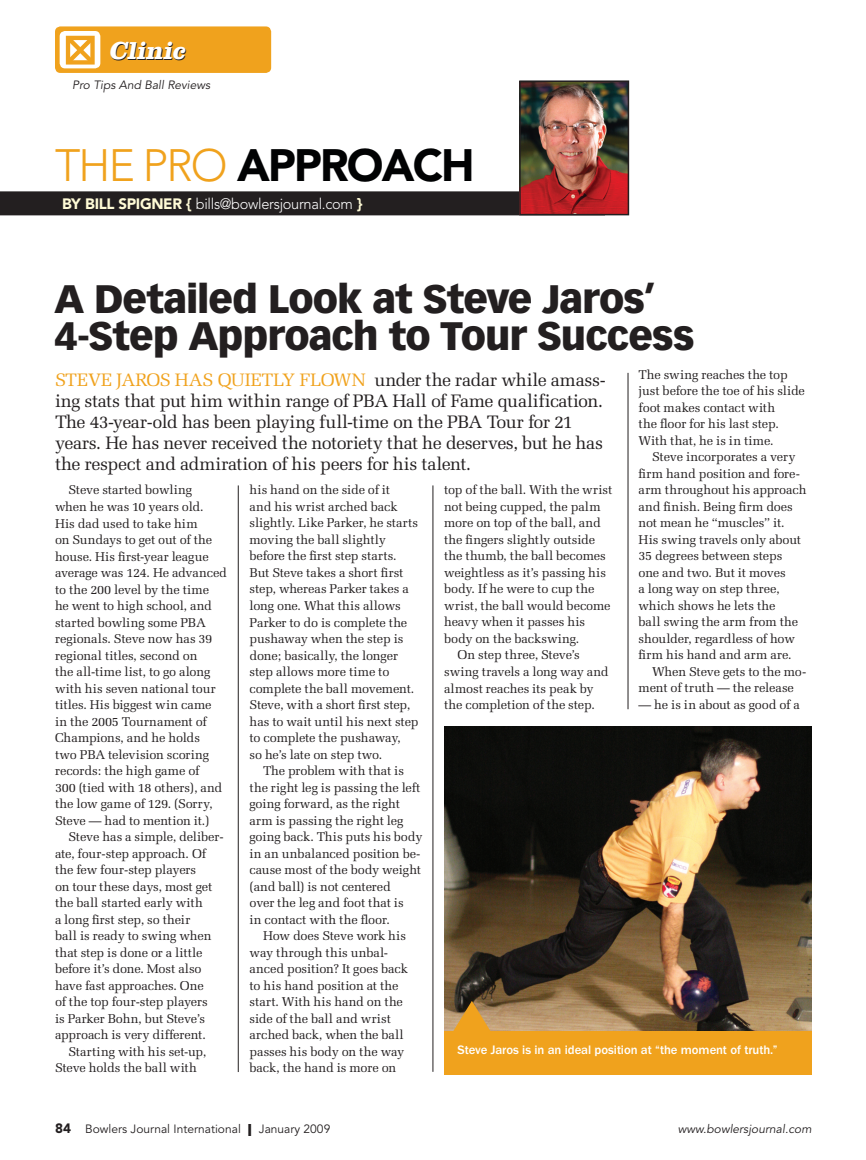
<style>
.page{position:relative;width:866px;height:1160px;background:#fff}
.page>*{position:absolute;margin:0;border:0;box-sizing:border-box;transform-origin:0 0}
.t1{font:900 45px "Avenir";letter-spacing:-.04em;color:#010203}
.t2{font:900 39px/37.5px "Vectora LH";letter-spacing:-.025em;color:#231f20}
.t3{font:italic 700 25.5px "Clarendon";color:#fff}
.t4{font:18px/21px "Melior";letter-spacing:-.025em;color:#231f20}
.t5{font:300 15px "Avenir";letter-spacing:-.02em;color:#fff}
.t6{font:12.75px/16.5px "Melior";letter-spacing:-.01em;color:#231f20}
.t7{font:500 12.75px "Franklin Gothic";letter-spacing:-.005em;color:#fff}
.t8{font:italic 12px "Avenir";color:#231f20}
.t9{font:12px "Avenir";color:#231f20}
.s1{font-weight:300;color:#f0a21d}
.s2{font-weight:900;color:#fffbd6}
.s3{color:#f0a21d}
.s4{font-weight:900;font-size:13.5px}
.s5{font-weight:900}
</style>
<div class="page">
<hr style="left:238px;top:485px;width:1px;height:587px;background:#231f20">
<hr style="left:432px;top:485px;width:1px;height:587px;background:#231f20">
<hr style="left:627px;top:373px;width:1px;height:336px;background:#231f20">
<div style="left:0;top:191px;width:605px;height:24px;background:#231f20"></div>
<img style="left:522px;top:83px;width:104px;height:129px">
<div style="left:519px;top:80px;width:110px;height:135px;border:2px solid #231f20"></div>
<img style="left:444px;top:726px;width:367px;height:349px">
<div style="left:444px;top:1031px;width:367px;height:43px;background:#f0a21d"></div>
<svg style="left:452px;top:1001px;width:39px;height:30px"></svg>
<div style="left:55px;top:26px;width:216px;height:47px;background:#f0a21d;border-radius:5px"></div>
<div style="left:60px;top:31px;width:40px;height:37px;background:#fff;border-radius:5px"></div>
<svg style="left:62px;top:35px;width:36px;height:33px"></svg>
<h3 class="t3" style="left:108px;top:42px;width:82px">Clinic</h3>
<p class="t8" style="left:72px;top:80px;width:139px">Pro Tips And Ball Reviews</p>
<h1 class="t1" style="left:55px;top:147px;width:421px"><span class="s1">THE PRO</span> APPROACH</h1>
<p class="t5" style="left:62px;top:197px;width:302px"><span class="s2">BY BILL SPIGNER {</span> bills@bowlersjournal.com <span class="s2">}</span></p>
<h2 class="t2" style="left:54px;top:283px;width:641px">A Detailed Look at Steve Jaros’<br>4-Step Approach to Tour Success</h2>
<p class="t6" style="left:638px;top:368px;width:168px">The swing reaches the top just before the toe of his slide foot makes contact with<br>the floor for his last step.<br>With that, he is in time.</p>
<p class="t6" style="left:638px;top:450px;width:169px;text-indent:13px">Steve incorporates a very firm hand position and fore&shy;arm throughout his approach and finish. Being firm does not mean he “muscles” it.<br>His swing travels only about<br>35 degrees between steps<br>one and two. But it moves<br>a long way on step three, which shows he lets the<br>ball swing the arm from the shoulder, regardless of how firm his hand and arm are.</p>
<p class="t6" style="left:638px;top:665px;width:169px;text-indent:13px">When Steve gets to the mo&shy;ment of truth — the release</p>
<p class="t6" style="left:638px;top:698px;width:163px">— he is in about as good of a</p>
<p class="t4" style="left:55px;top:371px;width:552px"><span class="s3">STEVE JAROS HAS QUIETLY FLOWN</span> under the radar while amass&shy;ing stats that put him within range of PBA Hall of Fame qualification.<br>The 43-year-old has been playing full-time on the PBA Tour for 21 years. He has never received the notoriety that he deserves, but he has the respect and admiration of his peers for his talent.</p>
<p class="t6" style="left:444px;top:483px;width:170px">top of the ball. With the wrist</p>
<p class="t6" style="left:444px;top:500px;width:158px">not being cupped, the palm</p>
<p class="t6" style="left:444px;top:516px;width:158px">more on top of the ball, and</p>
<p class="t6" style="left:444px;top:533px;width:153px">the fingers slightly outside</p>
<p class="t6" style="left:444px;top:549px;width:163px">the thumb, the ball becomes</p>
<p class="t6" style="left:444px;top:566px;width:163px">weightless as it’s passing his</p>
<p class="t6" style="left:444px;top:582px;width:152px">body. If he were to cup the</p>
<p class="t6" style="left:444px;top:599px;width:168px">wrist, the ball would become</p>
<p class="t6" style="left:444px;top:615px;width:143px">heavy when it passes his</p>
<p class="t6" style="left:444px;top:632px;width:137px">body on the backswing.</p>
<p class="t6" style="left:457px;top:648px;width:124px">On step three, Steve’s</p>
<p class="t6" style="left:444px;top:665px;width:166px">swing travels a long way and</p>
<p class="t6" style="left:444px;top:681px;width:151px">almost reaches its peak by</p>
<p class="t6" style="left:444px;top:698px;width:152px">the completion of the step.</p>
<p class="t6" style="left:249px;top:483px;width:171px">his hand on the side of it<br>and his wrist arched back slightly. Like Parker, he starts moving the ball slightly before the first step starts.<br>But Steve takes a short first step, whereas Parker takes a long one. What this allows<br>Parker to do is complete the pushaway when the step is done; basically, the longer step allows more time to complete the ball movement.<br>Steve, with a short first step, has to wait until his next step to complete the pushaway,<br>so he’s late on step two.</p>
<p class="t6" style="left:249px;top:764px;width:174px;text-indent:13px">The problem with that is the right leg is passing the left going forward, as the right arm is passing the right leg going back. This puts his body in an unbalanced position be&shy;cause most of the body weight (and ball) is not centered<br>over the leg and foot that is<br>in contact with the floor.</p>
<p class="t6" style="left:249px;top:929px;width:160px;text-indent:13px">How does Steve work his way through this unbal&shy;anced position? It goes back to his hand position at the start. With his hand on the side of the ball and wrist arched back, when the ball passes his body on the way back, the hand is more on</p>
<p class="t6" style="left:55px;top:483px;width:173px;text-indent:13px">Steve started bowling when he was 10 years old.<br>His dad used to take him<br>on Sundays to get out of the house. His first-year league average was 124. He advanced to the 200 level by the time<br>he went to high school, and started bowling some PBA regionals. Steve now has 39 regional titles, second on<br>the all-time list, to go along with his seven national tour titles. His biggest win came<br>in the 2005 Tournament of<br>Champions, and he holds<br>two PBA television scoring records: the high game of<br>300 (tied with 18 others), and the low game of 129. (Sorry,<br>Steve — had to mention it.)</p>
<p class="t6" style="left:55px;top:830px;width:170px;text-indent:13px">Steve has a simple, deliber&shy;ate, four-step approach. Of the few four-step players<br>on tour these days, most get the ball started early with<br>a long first step, so their<br>ball is ready to swing when that step is done or a little before it’s done. Most also have fast approaches. One<br>of the top four-step players<br>is Parker Bohn, but Steve’s approach is very different.</p>
<p class="t6" style="left:55px;top:1044px;width:153px;text-indent:13px">Starting with his set-up,<br>Steve holds the ball with</p>
<p class="t7" style="left:457px;top:1045px;width:321px">Steve Jaros is in an ideal position at “the moment of truth.”</p>
<p class="t9" style="left:55px;top:1124px;width:277px"><span class="s4">84</span> Bowlers Journal International <span class="s5">|</span> January 2009</p>
<p class="t8" style="left:677px;top:1124px;width:135px">www.bowlersjournal.com</p>
</div>
